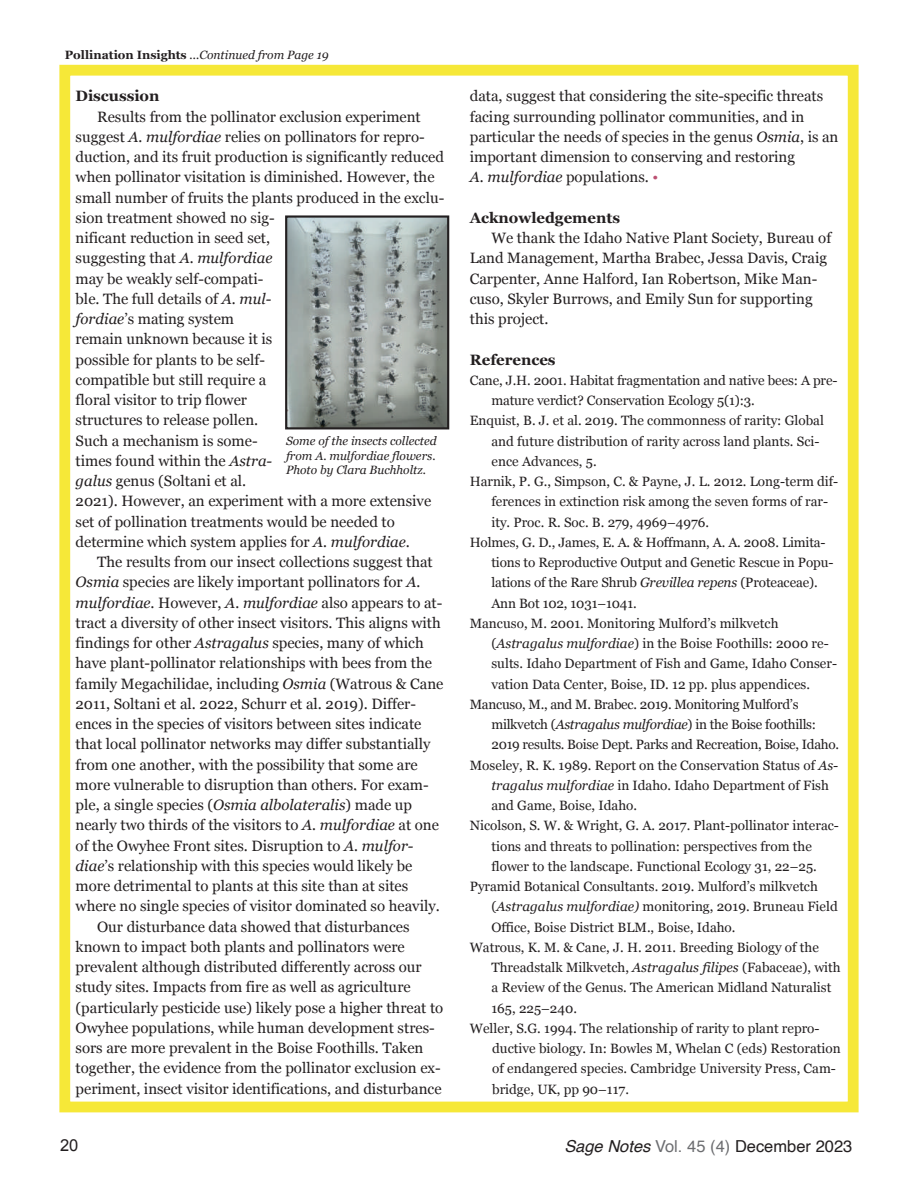
<style>
.page{position:relative;width:918px;height:1188px;background:#fff}
.page>*{position:absolute;margin:0;border:0;box-sizing:border-box;transform-origin:0 0}
.t1{font:16.5px "Helvetica";color:#231f20}
.t2{font:16.5px "Arial";color:#231f20}
.t3{font:15px/20.2px "Georgia";color:#231f20}
.t4{font:700 15px "Georgia";color:#231f20}
.t5{font:13.5px "Georgia";color:#231f20}
.t6{font:13.5px "Georgia";letter-spacing:-.02em;color:#231f20}
.t7{font:italic 12px/14.7px "Georgia";color:#231f20;text-align:justify}
.s1{font-weight:700;font-style:normal}
.s2{font-style:italic}
.s3{color:#bc5172}
.s4{color:#6c6d70}
</style>
<div class="page">
<div style="left:59px;top:65px;width:800px;height:1047px;border:11px solid #f6e838"></div>
<img style="left:288px;top:218px;width:158px;height:208px">
<div style="left:285px;top:215px;width:164px;height:214px;border:2px solid #231f20"></div>
<p class="t7" style="left:65px;top:47px;width:265px"><span class="s1">Pollination Insights</span> ...Continued from Page 19</p>
<p class="t4" style="left:76px;top:88px;width:85px">Discussion</p>
<p class="t3" style="left:76px;top:106px;width:370px;text-indent:22px">Results from the pollinator exclusion experiment suggest <span class="s2">A. mulfordiae</span> relies on pollinators for repro&shy;duction, and its fruit production is significantly reduced when pollinator visitation is diminished. However, the small number of fruits the plants produced in the exclu&shy;sion treatment showed no sig-<br>nificant reduction in seed set,<br>suggesting that <span class="s2">A. mulfordiae<br></span>may be weakly self-compati-<br>ble. The full details of <span class="s2">A. mul-<br>fordiae</span>’s mating system<br>remain unknown because it is<br>possible for plants to be self-<br>compatible but still require a<br>floral visitor to trip flower<br>structures to release pollen.<br>Such a mechanism is some-<br>times found within the <span class="s2">Astra-<br>galus</span> genus (Soltani et al.<br>2021). However, an experiment with a more extensive set of pollination treatments would be needed to determine which system applies for <span class="s2">A. mulfordiae</span>.</p>
<p class="t3" style="left:97px;top:552px;width:337px">The results from our insect collections suggest that</p>
<p class="t3" style="left:76px;top:572px;width:346px"><span class="s2">Osmia</span> species are likely important pollinators for <span class="s2">A.</span></p>
<p class="t3" style="left:76px;top:592px;width:368px"><span class="s2">mulfordiae</span>. However, <span class="s2">A. mulfordiae</span> also appears to at-</p>
<p class="t3" style="left:76px;top:612px;width:367px">tract a diversity of other insect visitors. This aligns with</p>
<p class="t3" style="left:76px;top:633px;width:350px">findings for other <span class="s2">Astragalus</span> species, many of which</p>
<p class="t3" style="left:76px;top:653px;width:358px">have plant-pollinator relationships with bees from the</p>
<p class="t3" style="left:76px;top:673px;width:369px">family Megachilidae, including <span class="s2">Osmia</span> (Watrous &amp; Cane</p>
<p class="t3" style="left:76px;top:693px;width:342px">2011, Soltani et al. 2022, Schurr et al. 2019). Differ-</p>
<p class="t3" style="left:76px;top:714px;width:347px">ences in the species of visitors between sites indicate</p>
<p class="t3" style="left:76px;top:734px;width:357px">that local pollinator networks may differ substantially</p>
<p class="t3" style="left:76px;top:754px;width:344px">from one another, with the possibility that some are</p>
<p class="t3" style="left:76px;top:774px;width:355px">more vulnerable to disruption than others. For exam-</p>
<p class="t3" style="left:76px;top:795px;width:338px">ple, a single species (<span class="s2">Osmia albolateralis</span>) made up</p>
<p class="t3" style="left:76px;top:815px;width:365px">nearly two thirds of the visitors to <span class="s2">A. mulfordiae</span> at one</p>
<p class="t3" style="left:76px;top:835px;width:340px">of the Owyhee Front sites. Disruption to <span class="s2">A. mulfor-</span></p>
<p class="t3" style="left:76px;top:855px;width:338px"><span class="s2">diae</span>’s relationship with this species would likely be</p>
<p class="t3" style="left:76px;top:876px;width:334px">more detrimental to plants at this site than at sites</p>
<p class="t3" style="left:76px;top:896px;width:366px">where no single species of visitor dominated so heavily.</p>
<p class="t3" style="left:97px;top:916px;width:314px">Our disturbance data showed that disturbances</p>
<p class="t3" style="left:76px;top:936px;width:331px">known to impact both plants and pollinators were</p>
<p class="t3" style="left:76px;top:957px;width:348px">prevalent although distributed differently across our</p>
<p class="t3" style="left:76px;top:977px;width:337px">study sites. Impacts from fire as well as agriculture</p>
<p class="t3" style="left:76px;top:997px;width:369px">(particularly pesticide use) likely pose a higher threat to</p>
<p class="t3" style="left:76px;top:1017px;width:361px">Owyhee populations, while human development stres-</p>
<p class="t3" style="left:76px;top:1038px;width:349px">sors are more prevalent in the Boise Foothills. Taken</p>
<p class="t3" style="left:76px;top:1058px;width:367px">together, the evidence from the pollinator exclusion ex-</p>
<p class="t3" style="left:76px;top:1078px;width:368px">periment, insect visitor identifications, and disturbance</p>
<p class="t7" style="left:286px;top:433px;width:152px">Some of the insects collected from A. mulfordiae flowers.<br>Photo by Clara Buchholtz.</p>
<p class="t3" style="left:470px;top:86px;width:370px">data, suggest that considering the site-specific threats facing surrounding pollinator communities, and in particular the needs of species in the genus <span class="s2">Osmia</span>, is an important dimension to conserving and restoring<br><span class="s2">A. mulfordiae</span> populations. <span class="s3">•</span></p>
<p class="t4" style="left:470px;top:209px;width:152px">Acknowledgements</p>
<p class="t3" style="left:470px;top:228px;width:363px;text-indent:22px">We thank the Idaho Native Plant Society, Bureau of Land Management, Martha Brabec, Jessa Davis, Craig Carpenter, Anne Halford, Ian Robertson, Mike Man&shy;cuso, Skyler Burrows, and Emily Sun for supporting this project.</p>
<p class="t4" style="left:470px;top:351px;width:87px">References</p>
<p class="t5" style="left:470px;top:372px;width:369px">Cane, J.H. 2001. Habitat fragmentation and native bees: A pre-</p>
<p class="t5" style="left:491px;top:393px;width:265px">mature verdict? Conservation Ecology 5(1):3.</p>
<p class="t5" style="left:470px;top:413px;width:356px">Enquist, B. J. et al. 2019. The commonness of rarity: Global</p>
<p class="t5" style="left:491px;top:433px;width:329px">and future distribution of rarity across land plants. Sci-</p>
<p class="t5" style="left:491px;top:453px;width:107px">ence Advances, 5.</p>
<p class="t5" style="left:470px;top:474px;width:370px">Harnik, P. G., Simpson, C. &amp; Payne, J. L. 2012. Long-term dif-</p>
<p class="t5" style="left:491px;top:494px;width:338px">ferences in extinction risk among the seven forms of rar-</p>
<p class="t5" style="left:491px;top:514px;width:219px">ity. Proc. R. Soc. B. 279, 4969–4976.</p>
<p class="t5" style="left:470px;top:534px;width:357px">Holmes, G. D., James, E. A. &amp; Hoffmann, A. A. 2008. Limita-</p>
<p class="t5" style="left:491px;top:555px;width:344px">tions to Reproductive Output and Genetic Rescue in Popu-</p>
<p class="t5" style="left:491px;top:575px;width:328px">lations of the Rare Shrub <span class="s2">Grevillea repens</span> (Proteaceae).</p>
<p class="t5" style="left:491px;top:595px;width:147px">Ann Bot 102, 1031–1041.</p>
<p class="t5" style="left:470px;top:615px;width:310px">Mancuso, M. 2001. Monitoring Mulford’s milkvetch</p>
<p class="t5" style="left:491px;top:636px;width:339px">(<span class="s2">Astragalus mulfordiae</span>) in the Boise Foothills: 2000 re-</p>
<p class="t5" style="left:491px;top:656px;width:347px">sults. Idaho Department of Fish and Game, Idaho Conser-</p>
<p class="t5" style="left:491px;top:676px;width:320px">vation Data Center, Boise, ID. 12 pp. plus appendices.</p>
<p class="t6" style="left:470px;top:696px;width:330px">Mancuso, M., and M. Brabec. 2019. Monitoring Mulford’s</p>
<p class="t6" style="left:491px;top:717px;width:326px">milkvetch (<span class="s2">Astragalus mulfordiae</span>) in the Boise foothills:</p>
<p class="t6" style="left:491px;top:737px;width:349px">2019 results. Boise Dept. Parks and Recreation, Boise, Idaho.</p>
<p class="t5" style="left:470px;top:757px;width:370px">Moseley, R. K. 1989. Report on the Conservation Status of <span class="s2">As-</span></p>
<p class="t5" style="left:491px;top:777px;width:339px"><span class="s2">tragalus mulfordiae</span> in Idaho. Idaho Department of Fish</p>
<p class="t5" style="left:491px;top:798px;width:147px">and Game, Boise, Idaho.</p>
<p class="t5" style="left:470px;top:818px;width:371px">Nicolson, S. W. &amp; Wright, G. A. 2017. Plant-pollinator interac-</p>
<p class="t5" style="left:491px;top:838px;width:322px">tions and threats to pollination: perspectives from the</p>
<p class="t5" style="left:491px;top:858px;width:327px">flower to the landscape. Functional Ecology 31, 22–25.</p>
<p class="t5" style="left:470px;top:879px;width:350px">Pyramid Botanical Consultants. 2019. Mulford’s milkvetch</p>
<p class="t5" style="left:491px;top:899px;width:348px">(<span class="s2">Astragalus mulfordiae)</span> monitoring, 2019. Bruneau Field</p>
<p class="t5" style="left:491px;top:919px;width:246px">Office, Boise District BLM., Boise, Idaho.</p>
<p class="t5" style="left:470px;top:939px;width:351px">Watrous, K. M. &amp; Cane, J. H. 2011. Breeding Biology of the</p>
<p class="t5" style="left:491px;top:960px;width:351px">Threadstalk Milkvetch, <span class="s2">Astragalus filipes</span> (Fabaceae), with</p>
<p class="t5" style="left:491px;top:980px;width:341px">a Review of the Genus. The American Midland Naturalist</p>
<p class="t5" style="left:491px;top:1000px;width:87px">165, 225–240.</p>
<p class="t5" style="left:470px;top:1020px;width:351px">Weller, S.G. 1994. The relationship of rarity to plant repro-</p>
<p class="t5" style="left:492px;top:1041px;width:350px">ductive biology. In: Bowles M, Whelan C (eds) Restoration</p>
<p class="t5" style="left:492px;top:1061px;width:345px">of endangered species. Cambridge University Press, Cam-</p>
<p class="t5" style="left:492px;top:1081px;width:138px">bridge, UK, pp 90–117.</p>
<p class="t2" style="left:60px;top:1136px;width:20px">20</p>
<p class="t1" style="left:564px;top:1139px;width:290px"><span class="s2">Sage Notes</span> <span class="s4">Vol. 45 (4)</span> December 2023</p>
</div>
